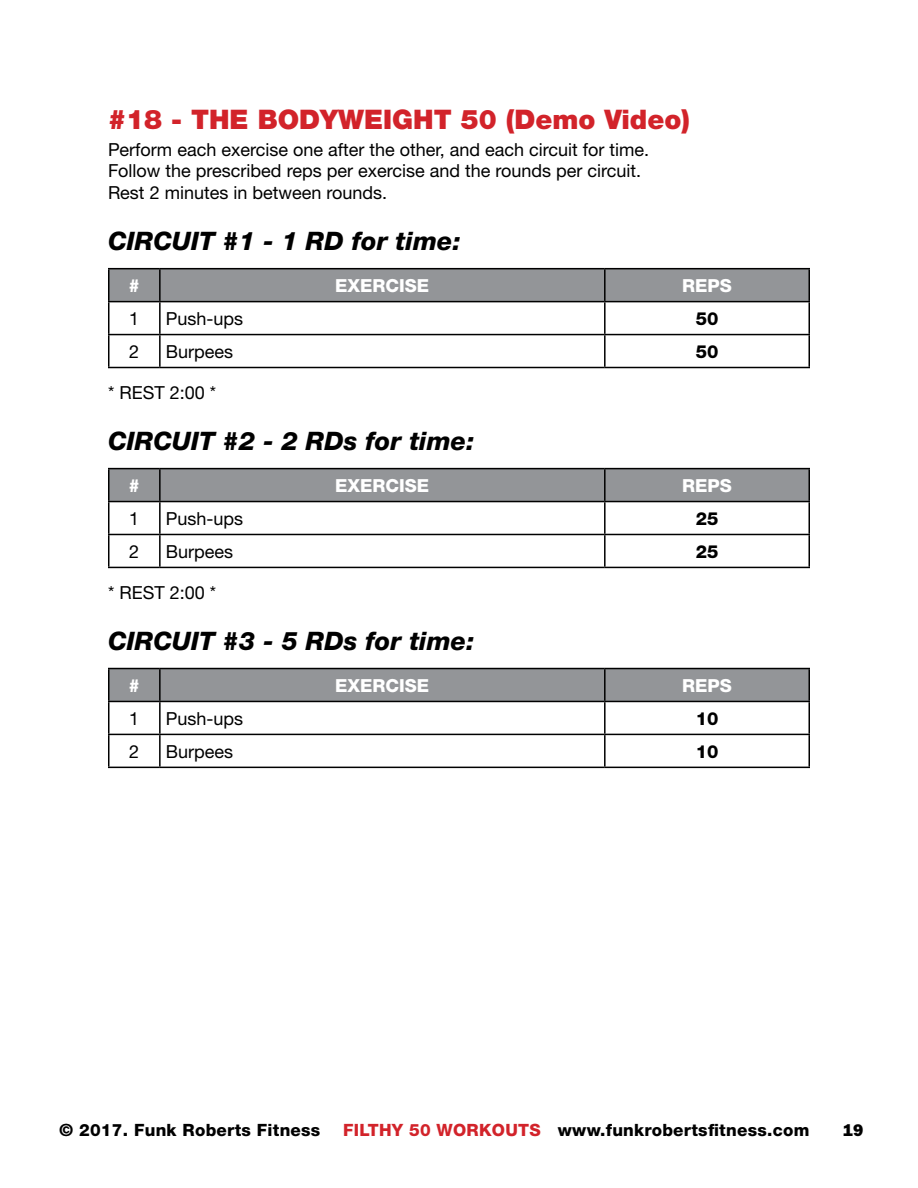
<style>
.page{position:relative;width:918px;height:1188px;background:#fff}
.page>*{position:absolute;margin:0;border:0;box-sizing:border-box;transform-origin:0 0}
.t1{font:900 27px "Helvetica Neue";color:#d2232a}
.t2{font:italic 800 25.5px "Helvetica Neue";color:#000}
.t3{font:18px/21.6px "Helvetica Neue";color:#000}
.t4{font:800 18px "Helvetica Neue";color:#fff}
.t5{font:800 18px "Helvetica Neue";color:#000}
.t6{font:800 16.95px "Helvetica Neue";letter-spacing:.015em;color:#000}
.t7{font:800 16.95px "Franklin Gothic";color:#000}
.s1{color:#d2232a}
</style>
<div class="page">
<div style="left:110px;top:269px;width:698px;height:32px;background:#939598"></div>
<hr style="left:108px;top:302px;width:2px;height:32px;background:#000">
<hr style="left:159px;top:302px;width:2px;height:32px;background:#000">
<hr style="left:604px;top:302px;width:2px;height:32px;background:#000">
<hr style="left:808px;top:302px;width:2px;height:32px;background:#000">
<hr style="left:108px;top:334px;width:52px;height:1px;background:#000">
<hr style="left:108px;top:335px;width:2px;height:32px;background:#000">
<hr style="left:160px;top:334px;width:445px;height:1px;background:#000">
<hr style="left:159px;top:335px;width:2px;height:32px;background:#000">
<hr style="left:605px;top:334px;width:205px;height:1px;background:#000">
<hr style="left:604px;top:335px;width:2px;height:32px;background:#000">
<hr style="left:808px;top:335px;width:2px;height:32px;background:#000">
<hr style="left:108px;top:367px;width:52px;height:1px;background:#000">
<hr style="left:160px;top:367px;width:445px;height:1px;background:#000">
<hr style="left:108px;top:268px;width:52px;height:1px;background:#000">
<hr style="left:108px;top:269px;width:2px;height:32px;background:#000">
<hr style="left:108px;top:301px;width:52px;height:1px;background:#000">
<hr style="left:160px;top:268px;width:445px;height:1px;background:#000">
<hr style="left:159px;top:269px;width:2px;height:32px;background:#000">
<hr style="left:160px;top:301px;width:445px;height:1px;background:#000">
<hr style="left:605px;top:268px;width:205px;height:1px;background:#000">
<hr style="left:604px;top:269px;width:2px;height:32px;background:#000">
<hr style="left:808px;top:269px;width:2px;height:32px;background:#000">
<hr style="left:605px;top:301px;width:205px;height:1px;background:#000">
<hr style="left:605px;top:367px;width:205px;height:1px;background:#000">
<div style="left:110px;top:469px;width:698px;height:32px;background:#939598"></div>
<hr style="left:108px;top:502px;width:2px;height:32px;background:#000">
<hr style="left:159px;top:502px;width:2px;height:32px;background:#000">
<hr style="left:604px;top:502px;width:2px;height:32px;background:#000">
<hr style="left:808px;top:502px;width:2px;height:32px;background:#000">
<hr style="left:108px;top:534px;width:52px;height:1px;background:#000">
<hr style="left:108px;top:535px;width:2px;height:32px;background:#000">
<hr style="left:160px;top:534px;width:445px;height:1px;background:#000">
<hr style="left:159px;top:535px;width:2px;height:32px;background:#000">
<hr style="left:605px;top:534px;width:205px;height:1px;background:#000">
<hr style="left:604px;top:535px;width:2px;height:32px;background:#000">
<hr style="left:808px;top:535px;width:2px;height:32px;background:#000">
<hr style="left:108px;top:567px;width:52px;height:1px;background:#000">
<hr style="left:160px;top:567px;width:445px;height:1px;background:#000">
<hr style="left:108px;top:468px;width:52px;height:1px;background:#000">
<hr style="left:108px;top:469px;width:2px;height:32px;background:#000">
<hr style="left:108px;top:501px;width:52px;height:1px;background:#000">
<hr style="left:160px;top:468px;width:445px;height:1px;background:#000">
<hr style="left:159px;top:469px;width:2px;height:32px;background:#000">
<hr style="left:160px;top:501px;width:445px;height:1px;background:#000">
<hr style="left:605px;top:468px;width:205px;height:1px;background:#000">
<hr style="left:604px;top:469px;width:2px;height:32px;background:#000">
<hr style="left:808px;top:469px;width:2px;height:32px;background:#000">
<hr style="left:605px;top:501px;width:205px;height:1px;background:#000">
<hr style="left:605px;top:567px;width:205px;height:1px;background:#000">
<div style="left:110px;top:669px;width:698px;height:32px;background:#939598"></div>
<hr style="left:108px;top:702px;width:2px;height:32px;background:#000">
<hr style="left:159px;top:702px;width:2px;height:32px;background:#000">
<hr style="left:604px;top:702px;width:2px;height:32px;background:#000">
<hr style="left:808px;top:702px;width:2px;height:32px;background:#000">
<hr style="left:108px;top:734px;width:52px;height:1px;background:#000">
<hr style="left:108px;top:735px;width:2px;height:32px;background:#000">
<hr style="left:160px;top:734px;width:445px;height:1px;background:#000">
<hr style="left:159px;top:735px;width:2px;height:32px;background:#000">
<hr style="left:605px;top:734px;width:205px;height:1px;background:#000">
<hr style="left:604px;top:735px;width:2px;height:32px;background:#000">
<hr style="left:808px;top:735px;width:2px;height:32px;background:#000">
<hr style="left:108px;top:767px;width:52px;height:1px;background:#000">
<hr style="left:160px;top:767px;width:445px;height:1px;background:#000">
<hr style="left:108px;top:668px;width:52px;height:1px;background:#000">
<hr style="left:108px;top:669px;width:2px;height:32px;background:#000">
<hr style="left:108px;top:701px;width:52px;height:1px;background:#000">
<hr style="left:160px;top:668px;width:445px;height:1px;background:#000">
<hr style="left:159px;top:669px;width:2px;height:32px;background:#000">
<hr style="left:160px;top:701px;width:445px;height:1px;background:#000">
<hr style="left:605px;top:668px;width:205px;height:1px;background:#000">
<hr style="left:604px;top:669px;width:2px;height:32px;background:#000">
<hr style="left:808px;top:669px;width:2px;height:32px;background:#000">
<hr style="left:605px;top:701px;width:205px;height:1px;background:#000">
<hr style="left:605px;top:767px;width:205px;height:1px;background:#000">
<h1 class="t1" style="left:108px;top:103px;width:583px">#18 - THE BODYWEIGHT 50 (Demo Video)</h1>
<p class="t3" style="left:108px;top:138px;width:543px">Perform each exercise one after the other, and each circuit for time.<br>Follow the prescribed reps per exercise and the rounds per circuit.<br>Rest 2 minutes in between rounds.</p>
<h2 class="t2" style="left:108px;top:226px;width:354px">CIRCUIT #1 - 1 RD for time:</h2>
<p class="t4" style="left:129px;top:275px;width:13px">#</p>
<p class="t4" style="left:335px;top:275px;width:95px">EXERCISE</p>
<p class="t4" style="left:682px;top:275px;width:51px">REPS</p>
<p class="t3" style="left:129px;top:308px;width:12px">1</p>
<p class="t3" style="left:166px;top:308px;width:79px">Push-ups</p>
<p class="t5" style="left:696px;top:308px;width:24px">50</p>
<p class="t3" style="left:129px;top:341px;width:12px">2</p>
<p class="t3" style="left:166px;top:341px;width:69px">Burpees</p>
<p class="t5" style="left:696px;top:341px;width:24px">50</p>
<p class="t3" style="left:108px;top:381px;width:110px">* REST 2:00 *</p>
<h2 class="t2" style="left:108px;top:426px;width:368px">CIRCUIT #2 - 2 RDs for time:</h2>
<p class="t4" style="left:129px;top:475px;width:13px">#</p>
<p class="t4" style="left:335px;top:475px;width:95px">EXERCISE</p>
<p class="t4" style="left:682px;top:475px;width:51px">REPS</p>
<p class="t3" style="left:129px;top:508px;width:12px">1</p>
<p class="t3" style="left:166px;top:508px;width:79px">Push-ups</p>
<p class="t5" style="left:696px;top:508px;width:24px">25</p>
<p class="t3" style="left:129px;top:541px;width:12px">2</p>
<p class="t3" style="left:166px;top:541px;width:69px">Burpees</p>
<p class="t5" style="left:696px;top:541px;width:24px">25</p>
<p class="t3" style="left:108px;top:581px;width:110px">* REST 2:00 *</p>
<h2 class="t2" style="left:108px;top:626px;width:368px">CIRCUIT #3 - 5 RDs for time:</h2>
<p class="t4" style="left:129px;top:675px;width:13px">#</p>
<p class="t4" style="left:335px;top:675px;width:95px">EXERCISE</p>
<p class="t4" style="left:682px;top:675px;width:51px">REPS</p>
<p class="t3" style="left:129px;top:708px;width:12px">1</p>
<p class="t3" style="left:166px;top:708px;width:79px">Push-ups</p>
<p class="t5" style="left:696px;top:708px;width:24px">10</p>
<p class="t3" style="left:129px;top:741px;width:12px">2</p>
<p class="t3" style="left:166px;top:741px;width:69px">Burpees</p>
<p class="t5" style="left:696px;top:741px;width:24px">10</p>
<p class="t6" style="left:60px;top:1120px;width:262px">© 2017. Funk Roberts Fitness</p>
<p class="t6" style="left:343px;top:1120px;width:468px"><span class="s1">FILTHY 50 WORKOUTS</span> www.funkrobertsfitness.com</p>
<p class="t7" style="left:843px;top:1120px;width:22px">19</p>
</div>
